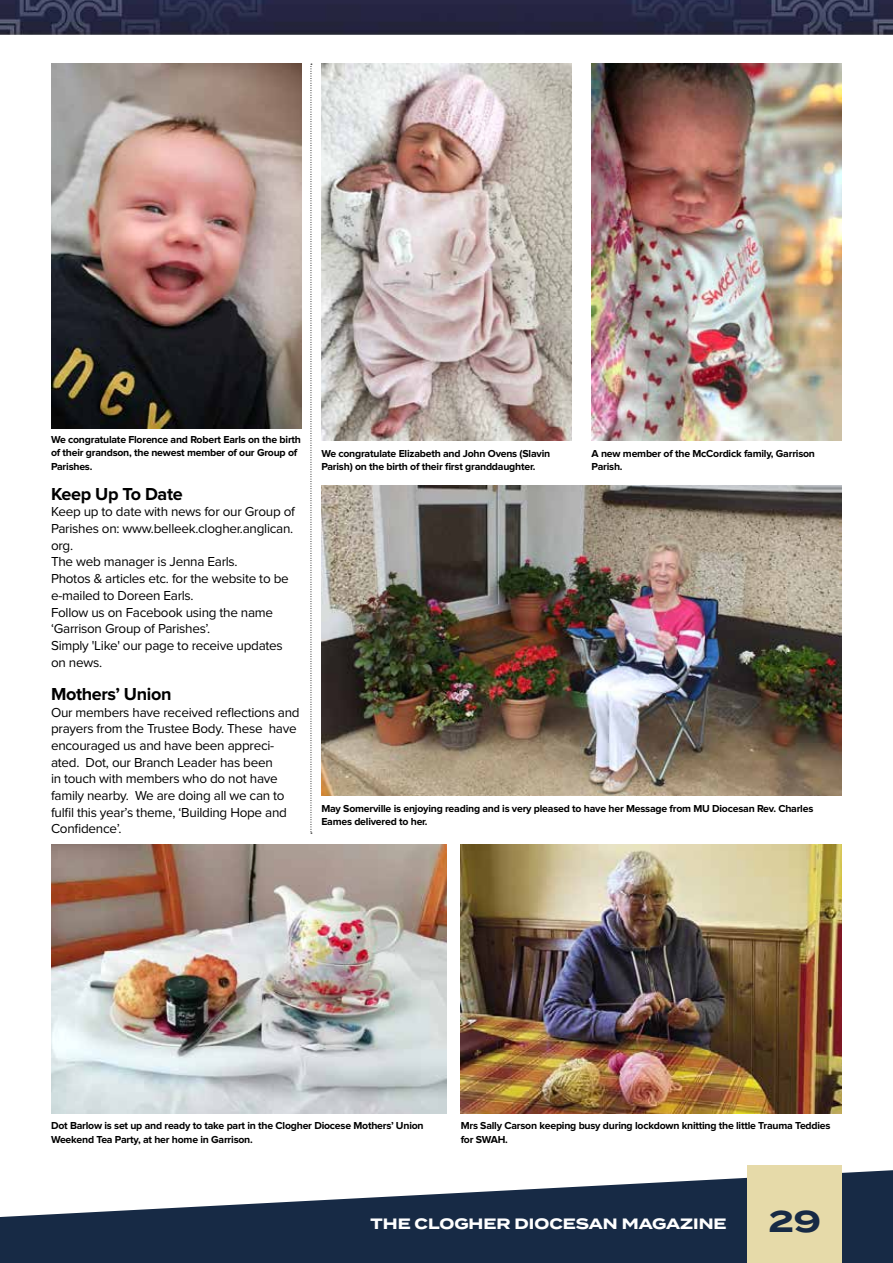
<style>
.page{position:relative;width:893px;height:1263px;background:#fff}
.page>*{position:absolute;margin:0;border:0;box-sizing:border-box;transform-origin:0 0}
.t1{font:700 30px "Termina";color:#172a45}
.t2{font:700 18px "Proxima Nova";letter-spacing:-.02em;color:#000}
.t3{font:700 15px "Termina";color:#fff}
.t4{font:13.5px/16.6px "Proxima Nova";letter-spacing:-.02em;color:#000}
.t5{font:700 10.5px/13.5px "Proxima Nova";letter-spacing:-.02em;color:#000}
</style>
<div class="page">
<svg style="left:0;top:1169px;width:893px;height:94px;fill:#172a45"></svg>
<img style="left:0;top:0;width:893px;height:34px">
<div style="left:748px;top:1165px;width:94px;height:98px;background:#e6daa9"></div>
<img style="left:51px;top:64px;width:250px;height:364px">
<img style="left:321px;top:64px;width:251px;height:376px">
<img style="left:592px;top:64px;width:250px;height:376px">
<img style="left:51px;top:844px;width:395px;height:269px">
<img style="left:321px;top:485px;width:521px;height:311px">
<img style="left:461px;top:844px;width:381px;height:269px">
<svg style="left:311px;top:64px;width:1px;height:770px"></svg>
<p class="t5" style="left:51px;top:433px;width:251px">We congratulate Florence and Robert Earls on the birth of their grandson, the newest member of our Group of<br>Parishes.</p>
<h2 class="t2" style="left:51px;top:485px;width:133px">Keep Up To Date</h2>
<p class="t4" style="left:51px;top:503px;width:245px">Keep up to date with news for our Group of<br>Parishes on: www.belleek.clogher.anglican. org.<br>The web manager is Jenna Earls.<br>Photos &amp; articles etc. for the website to be e-mailed to Doreen Earls.<br>Follow us on Facebook using the name ‘Garrison Group of Parishes’.<br>Simply 'Like' our page to receive updates on news.</p>
<h2 class="t2" style="left:51px;top:686px;width:122px">Mothers’ Union</h2>
<p class="t4" style="left:51px;top:703px;width:250px">Our members have received reflections and prayers from the Trustee Body. These have encouraged us and have been appreci&shy;ated. Dot, our Branch Leader has been<br>in touch with members who do not have family nearby. We are doing all we can to fulfil this year’s theme, ‘Building Hope and Confidence’.</p>
<p class="t5" style="left:321px;top:447px;width:230px">We congratulate Elizabeth and John Ovens (Slavin<br>Parish) on the birth of their first granddaughter.</p>
<p class="t5" style="left:592px;top:447px;width:225px">A new member of the McCordick family, Garrison<br>Parish.</p>
<p class="t5" style="left:321px;top:802px;width:493px">May Somerville is enjoying reading and is very pleased to have her Message from MU Diocesan Rev. Charles<br>Eames delivered to her.</p>
<p class="t5" style="left:51px;top:1119px;width:374px">Dot Barlow is set up and ready to take part in the Clogher Diocese Mothers’ Union<br>Weekend Tea Party, at her home in Garrison.</p>
<p class="t5" style="left:461px;top:1119px;width:371px">Mrs Sally Carson keeping busy during lockdown knitting the little Trauma Teddies for SWAH.</p>
<h3 class="t3" style="left:371px;top:1212px;width:358px">THE CLOGHER DIOCESAN MAGAZINE</h3>
<h1 class="t1" style="left:769px;top:1199px;width:53px">29</h1>
</div>
